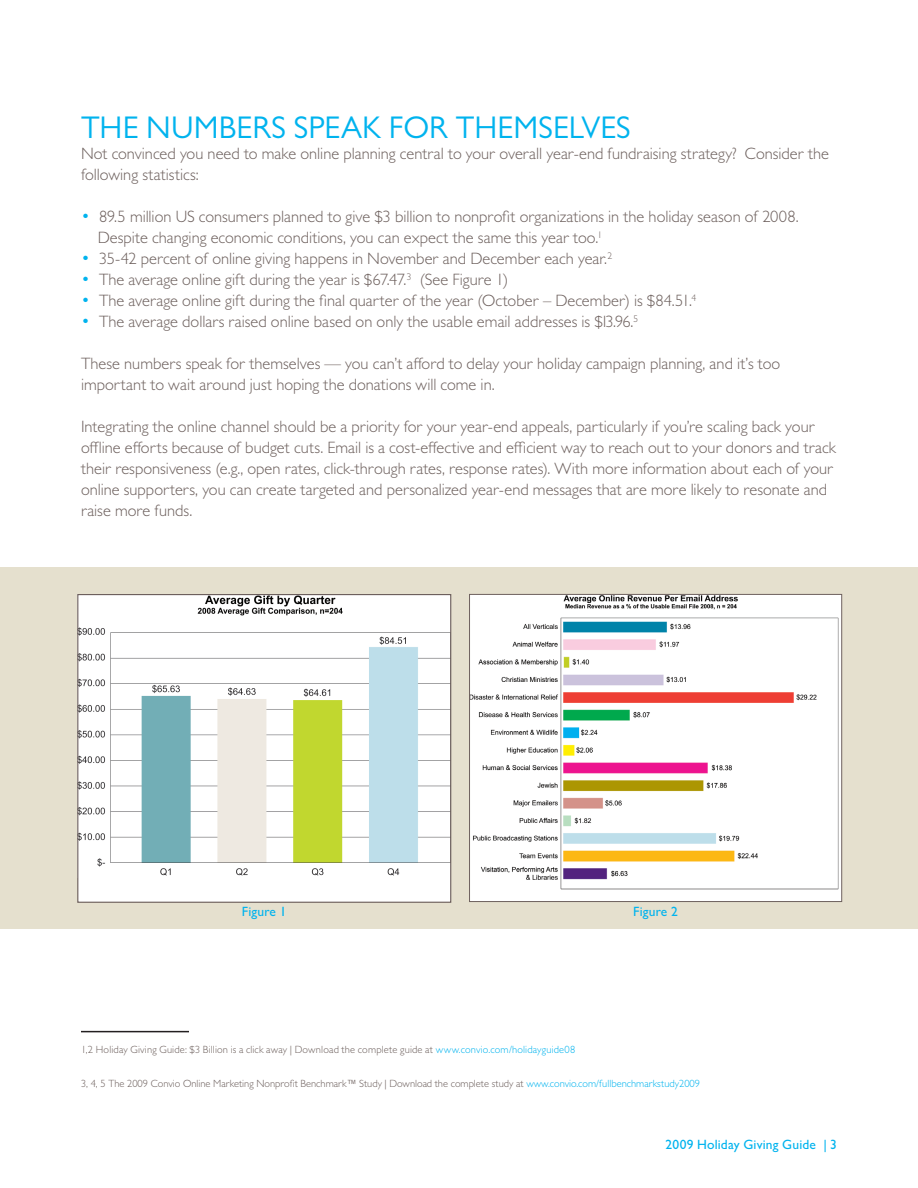
<style>
.page{position:relative;width:918px;height:1188px;background:#fff}
.page>*{position:absolute;margin:0;border:0;box-sizing:border-box;transform-origin:0 0}
.Section_Title{font:31.5px "Gill Sans MT Pro";letter-spacing:.005em;color:#00b3ee}
.Paragraph_Style_1{font:300 16.5px/21px "Gill Sans MT Pro";color:#6d605d}
.Bulleted_list{font:300 16.5px/21px "Gill Sans MT Pro";color:#6d605d}
.t1{font:500 13.5px "Gill Sans MT Pro";letter-spacing:.01em;color:#00b3ee}
.t2{font:300 10.5px "Gill Sans MT Pro";color:#6d605d}
.s1{font-size:18px;color:#00b3ee}
.s2{color:#00b3ee}
</style>
<div class="page">
<div style="left:0;top:567px;width:918px;height:361px;background:#e5e0ce"></div>
<hr style="left:81px;top:1031px;width:108px;height:1px;background:#231f20">
<div style="left:78px;top:595px;width:373px;height:307px;background:#fff"></div>
<img style="left:79px;top:596px;width:370px;height:280px">
<div style="left:77px;top:594px;width:374px;height:309px;border:1px solid #6d605d"></div>
<img style="left:471px;top:596px;width:369px;height:304px">
<div style="left:469px;top:594px;width:373px;height:308px;border:1px solid #6d605d"></div>
<p class="Section_Title" style="left:81px;top:109px;width:551px">THE NUMBERS SPEAK FOR THEMSELVES</p>
<p class="Paragraph_Style_1" style="left:81px;top:143px;width:750px">Not convinced you need to make online planning central to your overall year-end fundraising strategy? Consider the following statistics:</p>
<p class="Bulleted_list" style="left:98px;top:206px;width:702px;text-indent:-17px"><span class="s1">•</span> 89.5 million US consumers planned to give $3 billion to nonprofit organizations in the holiday season of 2008.<br>Despite changing economic conditions, you can expect the same this year too.<sup>1</sup></p>
<p class="Bulleted_list" style="left:81px;top:248px;width:533px"><span class="s1">•</span> 35-42 percent of online giving happens in November and December each year.<sup>2</sup></p>
<p class="Bulleted_list" style="left:81px;top:269px;width:429px"><span class="s1">•</span> The average online gift during the year is $67.47.<sup>3</sup> (See Figure 1)</p>
<p class="Bulleted_list" style="left:81px;top:290px;width:617px"><span class="s1">•</span> The average online gift during the final quarter of the year (October – December) is $84.51.<sup>4</sup></p>
<p class="Bulleted_list" style="left:81px;top:311px;width:559px"><span class="s1">•</span> The average dollars raised online based on only the usable email addresses is $13.96.<sup>5</sup></p>
<p class="Paragraph_Style_1" style="left:81px;top:353px;width:701px">These numbers speak for themselves — you can’t afford to delay your holiday campaign planning, and it’s too important to wait around just hoping the donations will come in.</p>
<p class="Paragraph_Style_1" style="left:81px;top:416px;width:757px">Integrating the online channel should be a priority for your year-end appeals, particularly if you’re scaling back your offline efforts because of budget cuts. Email is a cost-effective and efficient way to reach out to your donors and track their responsiveness (e.g., open rates, click-through rates, response rates). With more information about each of your online supporters, you can create targeted and personalized year-end messages that are more likely to resonate and raise more funds.</p>
<p class="t1" style="left:242px;top:903px;width:46px">Figure 1</p>
<p class="t1" style="left:633px;top:903px;width:46px">Figure 2</p>
<p class="t2" style="left:81px;top:1043px;width:496px">1,2 Holiday Giving Guide: $3 Billion is a click away | Download the complete guide at <span class="s2">www.convio.com/holidayguide08</span></p>
<p class="t2" style="left:81px;top:1078px;width:621px">3, 4, 5 The 2009 Convio Online Marketing Nonprofit Benchmark™ Study | Download the complete study at <span class="s2">www.convio.com/fullbenchmarkstudy2009</span></p>
<p class="t1" style="left:665px;top:1136px;width:173px">2009 Holiday Giving Guide | 3</p>
</div>
